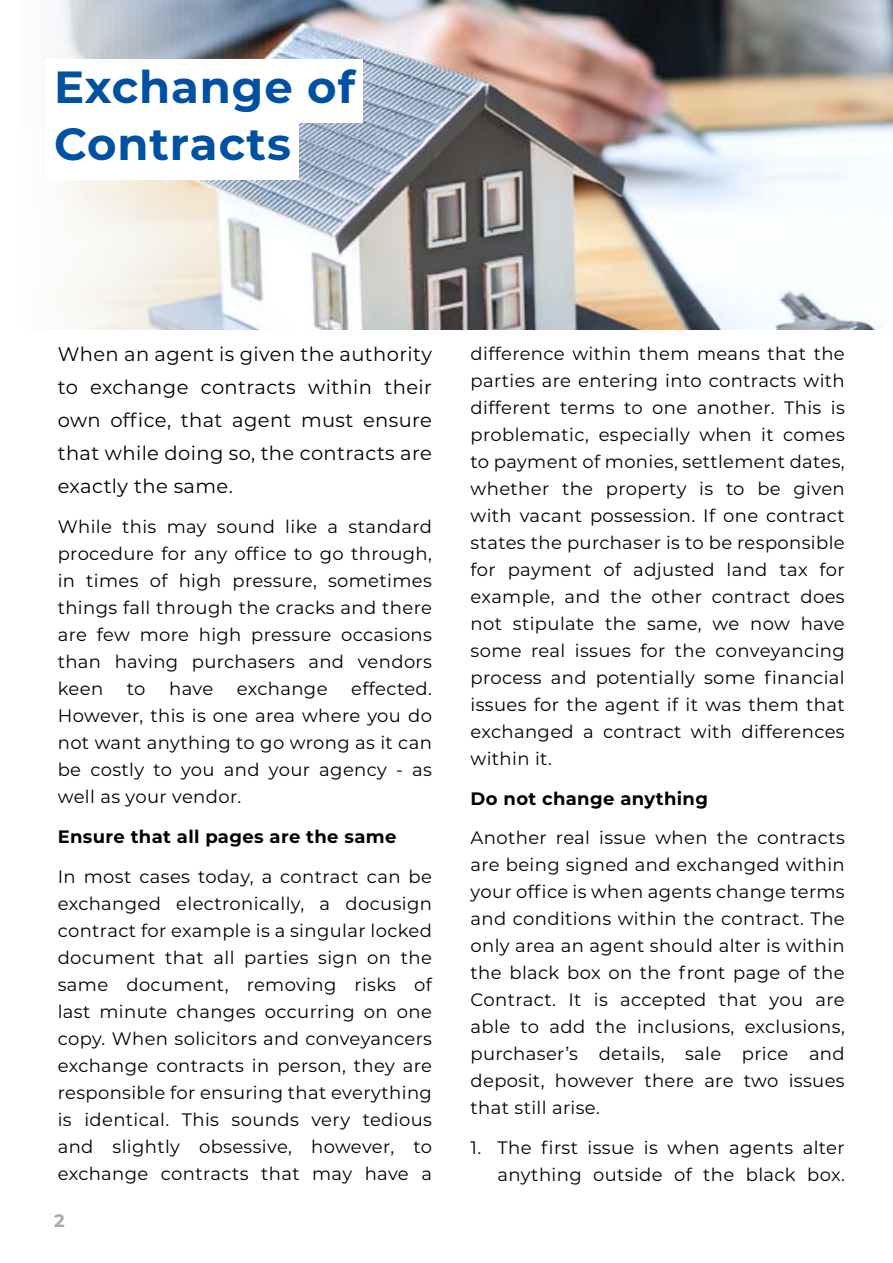
<style>
.page{position:relative;width:893px;height:1263px;background:#fff}
.page>*{position:absolute;margin:0;border:0;box-sizing:border-box;transform-origin:0 0}
.t1{font:700 45px/57px "Montserrat";letter-spacing:.02em;color:#0051a1}
.t2{font:19.5px/33px "Montserrat";letter-spacing:.02em;color:#000;text-align:justify}
.t3{font:18px/27px "Montserrat";letter-spacing:.02em;color:#000;text-align:justify}
.t4{font:700 18px "Montserrat";letter-spacing:.02em;color:#000}
.t5{font:700 18px "Montserrat";color:#a7a9ac}
</style>
<div class="page">
<img style="left:62px;top:0;width:831px;height:330px">
<div style="left:45px;top:60px;width:318px;height:63px;background:#fff"></div>
<div style="left:45px;top:117px;width:254px;height:63px;background:#fff"></div>
<h1 class="t1" style="left:54px;top:56px;width:303px">Exchange of<br>Contracts</h1>
<p class="t2" style="left:58px;top:337px;width:376px">When an agent is given the authority to exchange contracts within their own office, that agent must ensure that while doing so, the contracts are exactly the same.</p>
<p class="t3" style="left:58px;top:512px;width:376px">While this may sound like a standard procedure for any office to go through, in times of high pressure, sometimes things fall through the cracks and there are few more high pressure occasions than having purchasers and vendors keen</p>
<p class="t3" style="left:58px;top:674px;width:376px;text-indent:293px">effected.<br>However, this is one area where you do not want anything to go wrong as it can be costly to you and your agency - as well as your vendor.</p>
<p class="t4" style="left:58px;top:823px;width:340px">Ensure that all pages are the same</p>
<p class="t3" style="left:58px;top:862px;width:376px">In most cases today, a contract can be exchanged electronically, a docusign contract for example is a singular locked document that all parties sign on the same document, removing risks of last minute changes occurring on one copy. When solicitors and conveyancers exchange contracts in person, they are responsible for ensuring that everything is identical. This sounds very tedious and slightly obsessive, however, to exchange contracts that may have a</p>
<p class="t3" style="left:127px;top:674px;width:20px">to</p>
<p class="t3" style="left:169px;top:674px;width:46px">have</p>
<p class="t3" style="left:237px;top:674px;width:92px">exchange</p>
<p class="t5" style="left:54px;top:1208px;width:12px">2</p>
<p class="t3" style="left:471px;top:339px;width:376px">difference within them means that the parties are entering into contracts with different terms to one another. This is problematic, especially when it comes to payment of monies, settlement dates, whether the property is to be given with vacant possession. If one contract states the purchaser is to be responsible for payment of adjusted land tax for example, and the other contract does not stipulate the same, we now have some real issues for the conveyancing process and potentially some financial issues for the agent if it was them that exchanged a contract with differences within it.</p>
<p class="t4" style="left:471px;top:785px;width:239px">Do not change anything</p>
<p class="t3" style="left:471px;top:824px;width:376px">Another real issue when the contracts are being signed and exchanged within your office is when agents change terms and conditions within the contract. The only area an agent should alter is within the black box on the front page of the Contract. It is accepted that you are able to add the inclusions, exclusions, purchaser’s details, sale price and deposit, however there are two issues that still arise.</p>
<p class="t3" style="left:471px;top:1133px;width:376px;text-align:right">1. The first issue is when agents alter anything outside of the black box.</p>
</div>
